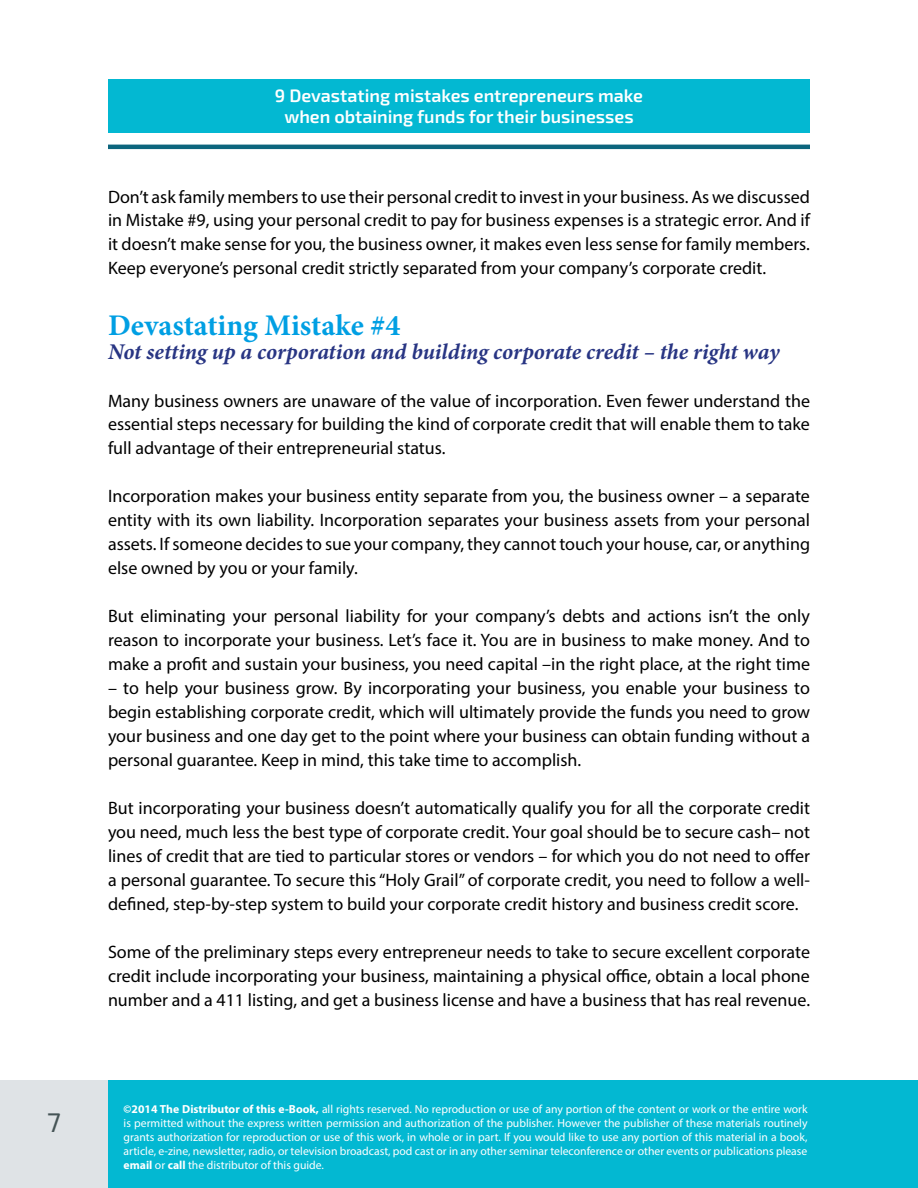
<style>
.page{position:relative;width:918px;height:1188px;background:#fff}
.page>*{position:absolute;margin:0;border:0;box-sizing:border-box;transform-origin:0 0}
.t1{font:700 30px "Minion Pro";color:#009fe3}
.t2{font:27px "Exo 2.0";color:#455456}
.t3{font:italic 700 22.5px "Minion Pro";letter-spacing:-.005em;color:#283583}
.t4{font:18px/24px "Myriad Pro";color:#000;text-align:justify}
.t5{font:600 18px/21.6px "Exo 2.0";color:#fff;text-align:center}
.t6{font:11.7px/14.1px "Myriad Pro";color:#fff;text-align:justify}
.s1{font-weight:700}
</style>
<div class="page">
<div style="left:108px;top:1080px;width:810px;height:108px;background:#03b8d2"></div>
<div style="left:0;top:1080px;width:108px;height:108px;background:#dfe3e6"></div>
<div style="left:108px;top:80px;width:702px;height:53px;background:#03b8d2"></div>
<hr style="left:108px;top:145px;width:702px;height:4px;background:#0c657d">
<h2 class="t2" style="left:47px;top:1107px;width:15px">7</h2>
<p class="t5" style="left:275px;top:85px;width:370px">9 Devastating mistakes entrepreneurs make when obtaining funds for their businesses</p>
<p class="t4" style="left:108px;top:184px;width:704px">Don’t ask family members to use their personal credit to invest in your business. As we discussed in Mistake #9, using your personal credit to pay for business expenses is a strategic error. And if it doesn’t make sense for you, the business owner, it makes even less sense for family members.<br>Keep everyone’s personal credit strictly separated from your company’s corporate credit.</p>
<h1 class="t1" style="left:108px;top:304px;width:294px">Devastating Mistake #4</h1>
<p class="t3" style="left:108px;top:335px;width:673px">Not setting up a corporation and building corporate credit – the right way</p>
<p class="t4" style="left:108px;top:388px;width:704px">Many business owners are unaware of the value of incorporation. Even fewer understand the essential steps necessary for building the kind of corporate credit that will enable them to take full advantage of their entrepreneurial status.</p>
<p class="t4" style="left:108px;top:484px;width:704px">Incorporation makes your business entity separate from you, the business owner – a separate entity with its own liability. Incorporation separates your business assets from your personal assets. If someone decides to sue your company, they cannot touch your house, car, or anything else owned by you or your family.</p>
<p class="t4" style="left:108px;top:604px;width:704px">But eliminating your personal liability for your company’s debts and actions isn’t the only reason to incorporate your business. Let’s face it. You are in business to make money. And to make a profit and sustain your business, you need capital –in the right place, at the right time</p>
<p class="t4" style="left:108px;top:676px;width:704px">– to help your business grow. By incorporating your business, you enable your business to begin establishing corporate credit, which will ultimately provide the funds you need to grow your business and one day get to the point where your business can obtain funding without a personal guarantee. Keep in mind, this take time to accomplish.</p>
<p class="t4" style="left:108px;top:796px;width:704px">But incorporating your business doesn’t automatically qualify you for all the corporate credit you need, much less the best type of corporate credit. Your goal should be to secure cash– not lines of credit that are tied to particular stores or vendors – for which you do not need to offer a personal guarantee. To secure this “Holy Grail” of corporate credit, you need to follow a well&shy;defined, step-by-step system to build your corporate credit history and business credit score.</p>
<p class="t4" style="left:108px;top:940px;width:704px">Some of the preliminary steps every entrepreneur needs to take to secure excellent corporate credit include incorporating your business, maintaining a physical office, obtain a local phone number and a 411 listing, and get a business license and have a business that has real revenue.</p>
<p class="t6" style="left:124px;top:1101px;width:685px"><span class="s1">©2014 The Distributor of this e-Book,</span> all rights reserved. No reproduction or use of any portion of the content or work or the entire work is permitted without the express written permission and authorization of the publisher. However the publisher of these materials routinely grants authorization for reproduction or use of this work, in whole or in part. If you would like to use any portion of this material in a book, article, e-zine, newsletter, radio, or television broadcast, pod cast or in any other seminar teleconference or other events or publications please <span class="s1">email</span> or <span class="s1">call</span> the distributor of this guide.</p>
</div>
